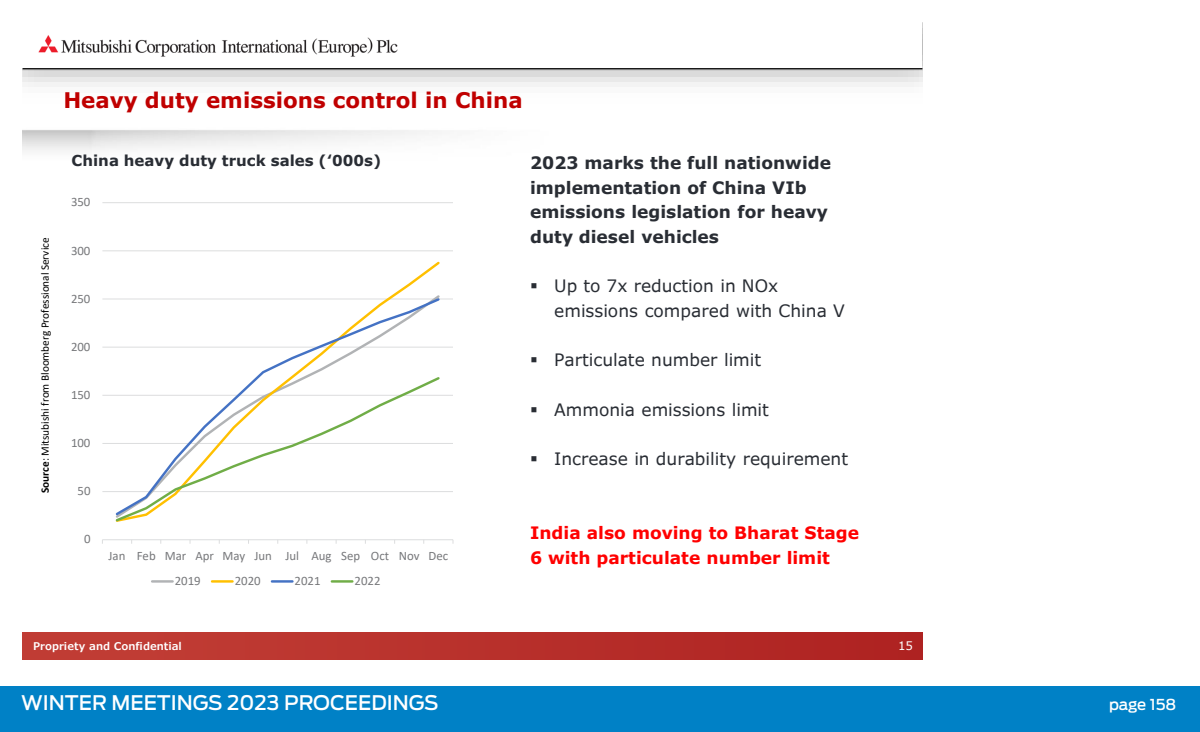
<style>
.page{position:relative;width:1200px;height:732px;background:#fff}
.page>*{position:absolute;margin:0;border:0;box-sizing:border-box;transform-origin:0 0}
.t1{font:700 21.38px "Verdana Pro";color:#c00000}
.t2{font:500 20px "Ford Antenna";color:#fff}
.t3{font:17.12px "Verdana Pro";color:#292d34}
.t4{font:700 17px/24.6px "Verdana Pro";color:#292d34}
.t5{font:17px/24.6px "Verdana Pro";color:#292d34}
.t6{font:700 17px/24.6px "Verdana Pro";color:#f00}
.t7{font:700 15px "Verdana Pro";color:#292d34}
.t8{font:500 15px "Ford Antenna";color:#fff}
.t9{font:12.88px/25px "Calibri";color:#77787b}
.t10{font:11.75px "Verdana Pro";color:#fff}
.t11{font:11.25px "Calibri";color:#000}
.t12{font:600 10.62px "Verdana Pro";color:#fff}
.s1{font-weight:700}
</style>
<div class="page">
<div style="left:22px;top:632px;width:900px;height:27px;background:linear-gradient(to right,#c23f36,#ae2221)"></div>
<img style="left:38px;top:35px;width:360px;height:22px">
<hr style="left:22px;top:68px;width:900px;height:1px;background:#000">
<hr style="left:102px;top:491px;width:351px;height:1px;background:#dcddde">
<hr style="left:102px;top:443px;width:351px;height:1px;background:#dcddde">
<hr style="left:102px;top:395px;width:351px;height:1px;background:#dcddde">
<hr style="left:102px;top:346px;width:351px;height:1px;background:#dcddde">
<hr style="left:102px;top:298px;width:351px;height:1px;background:#dcddde">
<hr style="left:102px;top:250px;width:351px;height:1px;background:#dcddde">
<hr style="left:102px;top:202px;width:351px;height:1px;background:#dcddde">
<hr style="left:102px;top:539px;width:351px;height:1px;background:#dcddde">
<svg style="left:114px;top:296px;width:328px;height:79px"></svg>
<svg style="left:115px;top:375px;width:325px;height:147px"></svg>
<hr style="left:152px;top:580px;width:21px;height:2px;background:#b1b3b5">
<hr style="left:212px;top:580px;width:21px;height:2px;background:#ffc000">
<hr style="left:272px;top:580px;width:20px;height:2px;background:#4472c4">
<hr style="left:332px;top:580px;width:20px;height:2px;background:#70ad47">
<div style="left:1px;top:686px;width:1199px;height:45px;background:#0081c6"></div>
<p class="t1" style="left:63px;top:87px;width:461px">Heavy duty emissions control in China</p>
<p class="t11" style="left:37px;top:493px;width:257px;rotate:-90deg"><span class="s1">Source</span>: Mitsubishi from Bloomberg Professional Service</p>
<p class="t7" style="left:72px;top:150px;width:311px">China heavy duty truck sales (‘000s)</p>
<p class="t9" style="left:71px;top:189px;width:21px">350</p>
<p class="t9" style="left:71px;top:237px;width:21px">300</p>
<p class="t9" style="left:71px;top:285px;width:21px">250</p>
<p class="t9" style="left:71px;top:333px;width:21px">200</p>
<p class="t9" style="left:71px;top:381px;width:21px">150</p>
<p class="t9" style="left:71px;top:430px;width:21px">100</p>
<p class="t9" style="left:78px;top:478px;width:15px">50</p>
<p class="t9" style="left:84px;top:526px;width:8px">0</p>
<p class="t9" style="left:175px;top:543px;width:275px;text-indent:-66px">Jan Feb Mar Apr May Jun Jul Aug Sep Oct Nov Dec<br>2019</p>
<p class="t9" style="left:235px;top:568px;width:27px">2020</p>
<p class="t9" style="left:295px;top:568px;width:27px">2021</p>
<p class="t9" style="left:355px;top:568px;width:27px">2022</p>
<p class="t4" style="left:530px;top:151px;width:302px">2023 marks the full nationwide implementation of China VIb emissions legislation for heavy duty diesel vehicles</p>
<p class="t5" style="left:554px;top:274px;width:292px;text-indent:-24px">▪ Up to 7x reduction in NOx emissions compared with China V</p>
<p class="t5" style="left:530px;top:348px;width:233px">▪ Particulate number limit</p>
<p class="t5" style="left:530px;top:397px;width:240px">▪ Ammonia emissions limit</p>
<p class="t3" style="left:530px;top:447px;width:320px">▪ Increase in durability requirement</p>
<p class="t6" style="left:530px;top:520px;width:331px">India also moving to Bharat Stage<br>6 with particulate number limit</p>
<p class="t12" style="left:33px;top:639px;width:150px">Propriety and Confidential</p>
<p class="t10" style="left:898px;top:638px;width:16px">15</p>
<p class="t2" style="left:21px;top:685px;width:419px">WINTER MEETINGS 2023 PROCEEDINGS</p>
<p class="t8" style="left:1109px;top:691px;width:69px">page 158</p>
</div>
